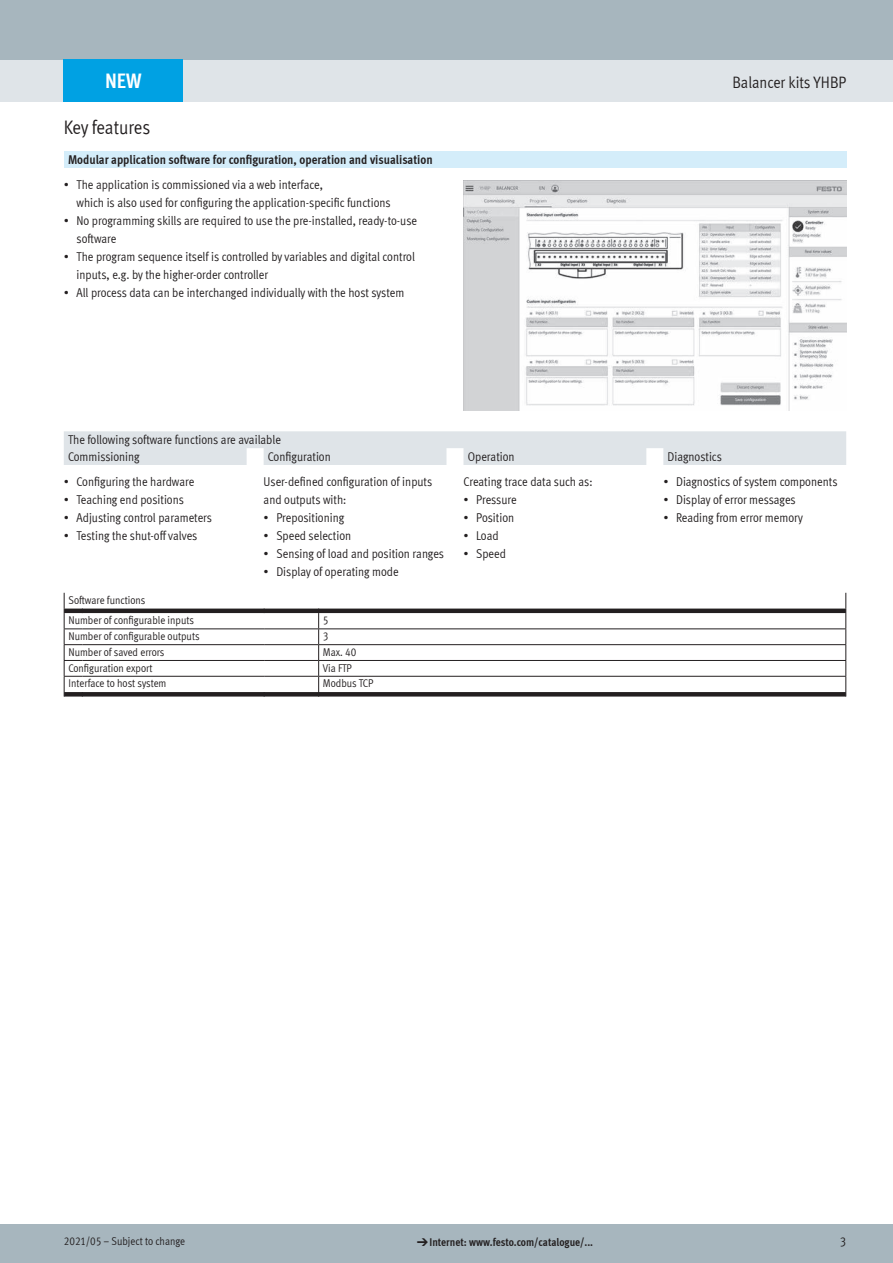
<style>
.page{position:relative;width:893px;height:1263px;background:#fff}
.page>*{position:absolute;margin:0;border:0;box-sizing:border-box;transform-origin:0 0}
.t1{font:700 21px "Meta Cond LF";color:#fff}
.t2{font:19.5px "Meta Cond LF";letter-spacing:-.005em;color:#231f20}
.t3{font:16.5px "Meta Cond LF";color:#231f20}
.t4{font:12.75px/18px "Meta Cond LF";color:#231f20}
.t5{font:700 12.75px "Meta Cond LF";color:#231f20}
.t6{font:11.25px/19.8px "Meta Cond LF";color:#231f20}
.t7{font:700 11.25px "Meta Cond LF";color:#231f20}
.s1{font-family:"Meto Pict 182";font-weight:400}
</style>
<div class="page">
<div style="left:0;top:1225px;width:893px;height:38px;background:#a7b6be"></div>
<div style="left:0;top:60px;width:893px;height:42px;background:#dfe4e8"></div>
<div style="left:0;top:0;width:893px;height:60px;background:#a7b6be"></div>
<div style="left:64px;top:151px;width:782px;height:17px;background:#d4edfa"></div>
<img style="left:463px;top:180px;width:383px;height:230px">
<div style="left:64px;top:431px;width:782px;height:34px;background:#dfe4e8"></div>
<svg style="left:83px;top:608px;width:762px;height:88px"></svg>
<hr style="left:82px;top:628px;width:182px;height:1px;background:#231f20">
<hr style="left:264px;top:628px;width:55px;height:1px;background:#231f20">
<hr style="left:319px;top:628px;width:527px;height:1px;background:#231f20">
<hr style="left:82px;top:644px;width:182px;height:1px;background:#231f20">
<hr style="left:264px;top:644px;width:55px;height:1px;background:#231f20">
<hr style="left:319px;top:644px;width:527px;height:1px;background:#231f20">
<hr style="left:82px;top:660px;width:182px;height:1px;background:#231f20">
<hr style="left:264px;top:660px;width:55px;height:1px;background:#231f20">
<hr style="left:319px;top:660px;width:527px;height:1px;background:#231f20">
<hr style="left:82px;top:676px;width:182px;height:1px;background:#231f20">
<hr style="left:264px;top:676px;width:55px;height:1px;background:#231f20">
<hr style="left:319px;top:676px;width:527px;height:1px;background:#231f20">
<svg style="left:64px;top:593px;width:19px;height:103px"></svg>
<svg style="left:318px;top:608px;width:1px;height:88px"></svg>
<svg style="left:845px;top:593px;width:1px;height:103px"></svg>
<div style="left:64px;top:60px;width:119px;height:42px;background:#00a1e3"></div>
<h1 class="t1" style="left:105px;top:67px;width:38px">NEW</h1>
<h2 class="t2" style="left:64px;top:116px;width:88px">Key features</h2>
<p class="t5" style="left:68px;top:151px;width:366px">Modular application software for configuration, operation and visualisation</p>
<p class="t4" style="left:77px;top:175px;width:316px;text-indent:-13px">• The application is commissioned via a web interface,<br>which is also used for configuring the application-specific functions</p>
<p class="t4" style="left:77px;top:211px;width:342px;text-indent:-13px">• No programming skills are required to use the pre-installed, ready-to-use software</p>
<p class="t4" style="left:77px;top:247px;width:340px;text-indent:-13px">• The program sequence itself is controlled by variables and digital control inputs, e.g. by the higher-order controller</p>
<p class="t4" style="left:64px;top:283px;width:342px">• All process data can be interchanged individually with the host system</p>
<p class="t3" style="left:732px;top:72px;width:115px">Balancer kits YHBP</p>
<p class="t4" style="left:68px;top:431px;width:214px;line-height:16.8px">The following software functions are available<br>Commissioning</p>
<p class="t4" style="left:268px;top:447px;width:64px">Configuration</p>
<p class="t4" style="left:468px;top:447px;width:48px">Operation</p>
<p class="t4" style="left:668px;top:447px;width:56px">Diagnostics</p>
<p class="t4" style="left:64px;top:472px;width:132px">• Configuring the hardware</p>
<p class="t4" style="left:64px;top:490px;width:122px">• Teaching end positions</p>
<p class="t4" style="left:64px;top:508px;width:150px">• Adjusting control parameters</p>
<p class="t4" style="left:64px;top:526px;width:135px">• Testing the shut-off valves</p>
<p class="t6" style="left:68px;top:590px;width:127px">Software functions<br>Number of configurable inputs</p>
<p class="t4" style="left:264px;top:472px;width:170px">User-defined configuration of inputs and outputs with:</p>
<p class="t4" style="left:264px;top:508px;width:82px">• Prepositioning</p>
<p class="t4" style="left:264px;top:526px;width:89px">• Speed selection</p>
<p class="t4" style="left:264px;top:544px;width:182px">• Sensing of load and position ranges</p>
<p class="t4" style="left:264px;top:562px;width:137px">• Display of operating mode</p>
<p class="t6" style="left:323px;top:610px;width:7px">5</p>
<p class="t6" style="left:68px;top:626px;width:133px">Number of configurable outputs</p>
<p class="t6" style="left:323px;top:626px;width:7px">3</p>
<p class="t6" style="left:68px;top:642px;width:98px">Number of saved errors</p>
<p class="t6" style="left:323px;top:642px;width:35px">Max. 40</p>
<p class="t6" style="left:68px;top:657px;width:86px">Configuration export</p>
<p class="t6" style="left:323px;top:657px;width:30px">Via FTP</p>
<p class="t6" style="left:68px;top:673px;width:100px">Interface to host system</p>
<p class="t6" style="left:323px;top:673px;width:52px">Modbus TCP</p>
<p class="t4" style="left:463px;top:472px;width:131px">Creating trace data such as:</p>
<p class="t4" style="left:463px;top:490px;width:55px">• Pressure</p>
<p class="t4" style="left:463px;top:508px;width:52px">• Position</p>
<p class="t4" style="left:463px;top:526px;width:37px">• Load</p>
<p class="t4" style="left:463px;top:544px;width:44px">• Speed</p>
<p class="t4" style="left:663px;top:472px;width:176px">• Diagnostics of system components</p>
<p class="t4" style="left:663px;top:490px;width:134px">• Display of error messages</p>
<p class="t4" style="left:663px;top:508px;width:141px">• Reading from error memory</p>
<p class="t6" style="left:64px;top:1231px;width:123px">2021/05 – Subject to change</p>
<p class="t7" style="left:417px;top:1235px;width:178px"><span class="s1">d</span>Internet: www.festo.com/catalogue/...</p>
<p class="t4" style="left:840px;top:1232px;width:8px">3</p>
</div>
